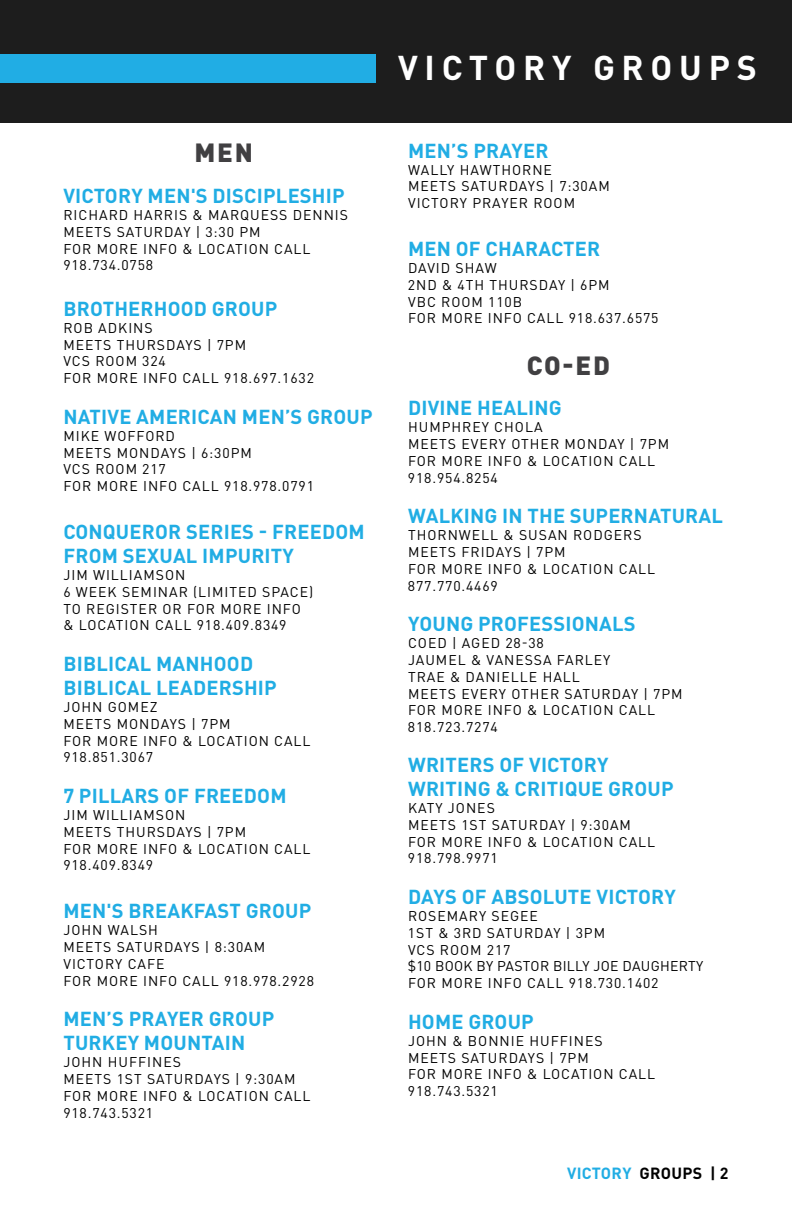
<style>
.page{position:relative;width:792px;height:1224px;background:#fff}
.page>*{position:absolute;margin:0;border:0;box-sizing:border-box;transform-origin:0 0}
.t1{font:700 34px "DINOT";letter-spacing:.2em;color:#fff}
.t2{font:900 26px "DINOT";letter-spacing:.07em;color:#414042}
.t3{font:700 20px/24px "DINOT";letter-spacing:.01em;color:#21ade4}
.t4{font:700 16px "DINOT";letter-spacing:.02em;color:#000}
.t5{font:14px/16.8px "DINOT";letter-spacing:.07em;color:#000}
.s1{color:#21ade4}
</style>
<div class="page">
<div style="left:0;top:0;width:792px;height:123px;background:#1d1d1d"></div>
<div style="left:0;top:54px;width:376px;height:29px;background:#21ade4"></div>
<h2 class="t2" style="left:194px;top:135px;width:60px">MEN</h2>
<h3 class="t3" style="left:63px;top:183px;width:283px">VICTORY MEN'S DISCIPLESHIP</h3>
<p class="t5" style="left:63px;top:206px;width:286px">RICHARD HARRIS &amp; MARQUESS DENNIS<br>MEETS SATURDAY | 3:30 PM<br>FOR MORE INFO &amp; LOCATION CALL<br>918.734.0758</p>
<h3 class="t3" style="left:63px;top:296px;width:215px">BROTHERHOOD GROUP</h3>
<p class="t5" style="left:63px;top:319px;width:252px">ROB ADKINS<br>MEETS THURSDAYS | 7PM<br>VCS ROOM 324<br>FOR MORE INFO CALL 918.697.1632</p>
<h3 class="t3" style="left:63px;top:404px;width:311px">NATIVE AMERICAN MEN’S GROUP</h3>
<p class="t5" style="left:63px;top:427px;width:252px">MIKE WOFFORD<br>MEETS MONDAYS | 6:30PM<br>VCS ROOM 217<br>FOR MORE INFO CALL 918.978.0791</p>
<h3 class="t3" style="left:63px;top:519px;width:303px">CONQUEROR SERIES - FREEDOM<br>FROM SEXUAL IMPURITY</h3>
<p class="t5" style="left:63px;top:566px;width:251px">JIM WILLIAMSON<br>6 WEEK SEMINAR (LIMITED SPACE)<br>TO REGISTER OR FOR MORE INFO &amp; LOCATION CALL 918.409.8349</p>
<h3 class="t3" style="left:63px;top:651px;width:215px">BIBLICAL MANHOOD<br>BIBLICAL LEADERSHIP</h3>
<p class="t5" style="left:63px;top:698px;width:249px">JOHN GOMEZ<br>MEETS MONDAYS | 7PM<br>FOR MORE INFO &amp; LOCATION CALL<br>918.851.3067</p>
<h3 class="t3" style="left:63px;top:783px;width:225px">7 PILLARS OF FREEDOM</h3>
<p class="t5" style="left:63px;top:806px;width:249px">JIM WILLIAMSON<br>MEETS THURSDAYS | 7PM<br>FOR MORE INFO &amp; LOCATION CALL<br>918.409.8349</p>
<h3 class="t3" style="left:63px;top:898px;width:249px">MEN'S BREAKFAST GROUP</h3>
<p class="t5" style="left:63px;top:921px;width:252px">JOHN WALSH<br>MEETS SATURDAYS | 8:30AM<br>VICTORY CAFE<br>FOR MORE INFO CALL 918.978.2928</p>
<h3 class="t3" style="left:63px;top:1006px;width:212px">MEN’S PRAYER GROUP<br>TURKEY MOUNTAIN</h3>
<p class="t5" style="left:63px;top:1053px;width:249px">JOHN HUFFINES<br>MEETS 1ST SATURDAYS | 9:30AM<br>FOR MORE INFO &amp; LOCATION CALL<br>918.743.5321</p>
<h1 class="t1" style="left:398px;top:45px;width:361px">VICTORY GROUPS</h1>
<h3 class="t3" style="left:408px;top:138px;width:142px">MEN’S PRAYER</h3>
<p class="t5" style="left:408px;top:161px;width:203px">WALLY HAWTHORNE<br>MEETS SATURDAYS | 7:30AM<br>VICTORY PRAYER ROOM</p>
<h3 class="t3" style="left:408px;top:236px;width:194px">MEN OF CHARACTER</h3>
<p class="t5" style="left:408px;top:259px;width:252px">DAVID SHAW<br>2ND &amp; 4TH THURSDAY | 6PM<br>VBC ROOM 110B<br>FOR MORE INFO CALL 918.637.6575</p>
<h2 class="t2" style="left:527px;top:348px;width:85px">CO-ED</h2>
<h3 class="t3" style="left:408px;top:395px;width:155px">DIVINE HEALING</h3>
<p class="t5" style="left:408px;top:418px;width:263px">HUMPHREY CHOLA<br>MEETS EVERY OTHER MONDAY | 7PM<br>FOR MORE INFO &amp; LOCATION CALL<br>918.954.8254</p>
<h3 class="t3" style="left:408px;top:503px;width:316px">WALKING IN THE SUPERNATURAL</h3>
<p class="t5" style="left:408px;top:526px;width:249px">THORNWELL &amp; SUSAN RODGERS<br>MEETS FRIDAYS | 7PM<br>FOR MORE INFO &amp; LOCATION CALL<br>877.770.4469</p>
<h3 class="t3" style="left:408px;top:611px;width:229px">YOUNG PROFESSIONALS</h3>
<p class="t5" style="left:408px;top:634px;width:276px">COED | AGED 28-38<br>JAUMEL &amp; VANESSA FARLEY<br>TRAE &amp; DANIELLE HALL<br>MEETS EVERY OTHER SATURDAY | 7PM<br>FOR MORE INFO &amp; LOCATION CALL<br>818.723.7274</p>
<h3 class="t3" style="left:408px;top:752px;width:267px">WRITERS OF VICTORY<br>WRITING &amp; CRITIQUE GROUP</h3>
<p class="t5" style="left:408px;top:799px;width:249px">KATY JONES<br>MEETS 1ST SATURDAY | 9:30AM<br>FOR MORE INFO &amp; LOCATION CALL<br>918.798.9971</p>
<h3 class="t3" style="left:408px;top:884px;width:269px">DAYS OF ABSOLUTE VICTORY</h3>
<p class="t5" style="left:408px;top:907px;width:297px">ROSEMARY SEGEE<br>1ST &amp; 3RD SATURDAY | 3PM<br>VCS ROOM 217<br>$10 BOOK BY PASTOR BILLY JOE DAUGHERTY<br>FOR MORE INFO CALL 918.730.1402</p>
<h3 class="t3" style="left:408px;top:1009px;width:127px">HOME GROUP</h3>
<p class="t5" style="left:408px;top:1032px;width:249px">JOHN &amp; BONNIE HUFFINES<br>MEETS SATURDAYS | 7PM<br>FOR MORE INFO &amp; LOCATION CALL<br>918.743.5321</p>
<p class="t4" style="left:567px;top:1162px;width:163px"><span class="s1">VICTORY</span> GROUPS | 2</p>
</div>
